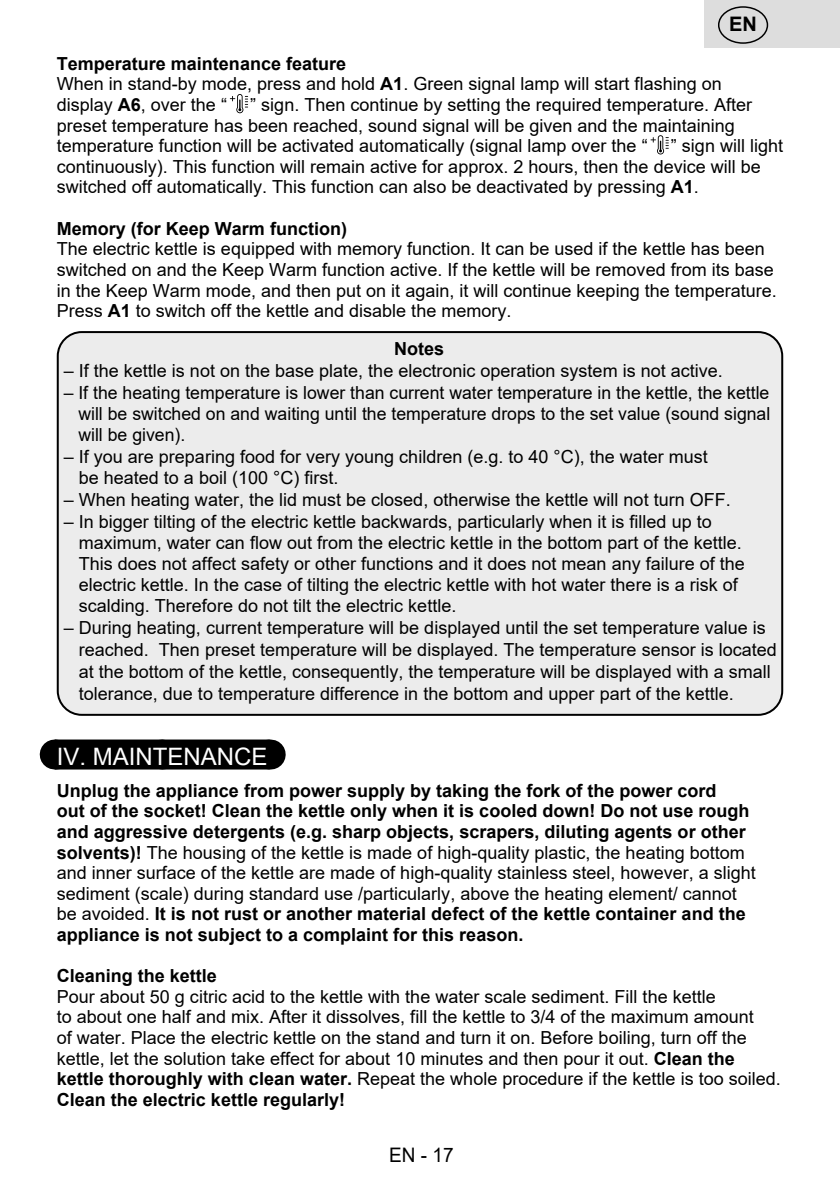
<style>
.page{position:relative;width:840px;height:1191px;background:#fff}
.page>*{position:absolute;margin:0;border:0;box-sizing:border-box;transform-origin:0 0}
.Grafický_nadpis_ETA{font:24px "Arial";color:#fff}
.t1{font:20px "Arial";color:#000;scale:.95 1}
.t2{font:700 20px "Arial";color:#000}
.Normální{font:18px/20.6px "Arial";color:#000}
.Normální-2{font:700 18px/20.6px "Arial";color:#000}
.s1{font-weight:700}
.s2{font-weight:400}
</style>
<div class="page">
<div style="left:55px;top:739px;width:214px;height:30px;background:#000"></div>
<svg style="left:162px;top:739px;width:54px;height:1px"></svg>
<hr style="left:269px;top:739px;width:1px;height:30px;background:#000">
<svg style="left:230px;top:94px;width:18px;height:19px"></svg>
<svg style="left:650px;top:135px;width:18px;height:19px"></svg>
<div style="left:58px;top:332px;width:723px;height:383px;background:#ececec;border-radius:24px"></div>
<div style="left:57px;top:331px;width:725px;height:385px;border:2px solid #000;border-radius:24px"></div>
<div style="left:704px;top:0;width:135px;height:48px;background:#ddd"></div>
<div style="left:717px;top:6px;width:50px;height:38px;border:1px solid #000;border-radius:50%"></div>
<p class="t2" style="left:728px;top:10px;width:29px">EN</p>
<p class="Normální-2" style="left:57px;top:53px;width:291px">Temperature maintenance feature</p>
<p class="Normální" style="left:57px;top:74px;width:666px">When in stand-by mode, press and hold <span class="s1">A1</span>. Green signal lamp will start flashing on display <span class="s1">A6</span>, over the “</p>
<p class="Normální" style="left:57px;top:94px;width:696px;text-indent:193px">” sign. Then continue by setting the required temperature. After preset temperature has been reached, sound signal will be given and the maintaining temperature function will be activated automatically (signal lamp over the “</p>
<p class="Normální" style="left:57px;top:135px;width:727px;text-indent:614px">” sign will light continuously). This function will remain active for approx. 2 hours, then the device will be switched off automatically. This function can also be deactivated by pressing <span class="s1">A1</span>.</p>
<p class="Normální-2" style="left:57px;top:218px;width:292px">Memory (for Keep Warm function)</p>
<p class="Normální" style="left:57px;top:238px;width:721px">The electric kettle is equipped with memory function. It can be used if the kettle has been switched on and the Keep Warm function active. If the kettle will be removed from its base in the Keep Warm mode, and then put on it again, it will continue keeping the temperature.<br>Press <span class="s1">A1</span> to switch off the kettle and disable the memory.</p>
<p class="Normální-2" style="left:394px;top:339px;width:52px">Notes</p>
<p class="Normální" style="left:64px;top:360px;width:660px">– If the kettle is not on the base plate, the electronic operation system is not active.</p>
<p class="Normální" style="left:78px;top:381px;width:693px;line-height:21.4px;text-align:justify;text-indent:-15px">– If the heating temperature is lower than current water temperature in the kettle, the kettle will be switched on and waiting until the temperature drops to the set value (sound signal will be given).</p>
<p class="Normální" style="left:79px;top:445px;width:630px;line-height:21.6px;text-indent:-15px">– If you are preparing food for very young children (e.g. to 40 °C), the water must be heated to a boil (100 °C) first.</p>
<p class="Normální" style="left:64px;top:490px;width:668px">– When heating water, the lid must be closed, otherwise the kettle will not turn OFF.</p>
<p class="Normální" style="left:79px;top:510px;width:667px;text-indent:-15px">– In bigger tilting of the electric kettle backwards, particularly when it is filled up to maximum, water can flow out from the electric kettle in the bottom part of the kettle.<br>This does not affect safety or other functions and it does not mean any failure of the electric kettle. In the case of tilting the electric kettle with hot water there is a risk of scalding. Therefore do not tilt the electric kettle.</p>
<p class="Normální" style="left:79px;top:616px;width:699px;line-height:22px;text-indent:-15px">– During heating, current temperature will be displayed until the set temperature value is reached. Then preset temperature will be displayed. The temperature sensor is located at the bottom of the kettle, consequently, the temperature will be displayed with a small tolerance, due to temperature difference in the bottom and upper part of the kettle.</p>
<p class="Grafický_nadpis_ETA" style="left:57px;top:740px;width:212px">IV. MAINTENANCE</p>
<p class="Normální-2" style="left:57px;top:780px;width:700px">Unplug the appliance from power supply by taking the fork of the power cord<br>out of the socket! Clean the kettle only when it is cooled down! Do not use rough and aggressive detergents (e.g. sharp objects, scrapers, diluting agents or other solvents)! <span class="s2">The housing of the kettle is made of high-quality plastic, the heating bottom and inner surface of the kettle are made of high-quality stainless steel, however, a slight sediment (scale) during standard use /particularly, above the heating element/ cannot be avoided.</span> It is not rust or another material defect of the kettle container and the appliance is not subject to a complaint for this reason.</p>
<p class="Normální-2" style="left:57px;top:965px;width:162px">Cleaning the kettle</p>
<p class="Normální" style="left:57px;top:986px;width:725px">Pour about 50 g citric acid to the kettle with the water scale sediment. Fill the kettle<br>to about one half and mix. After it dissolves, fill the kettle to 3/4 of the maximum amount<br>of water. Place the electric kettle on the stand and turn it on. Before boiling, turn off the kettle, let the solution take effect for about 10 minutes and then pour it out. <span class="s1">Clean the kettle thoroughly with clean water.</span> Repeat the whole procedure if the kettle is too soiled.<br><span class="s1">Clean the electric kettle regularly!</span></p>
<p class="t1" style="left:389px;top:1141px;width:69px">EN - 17</p>
</div>
